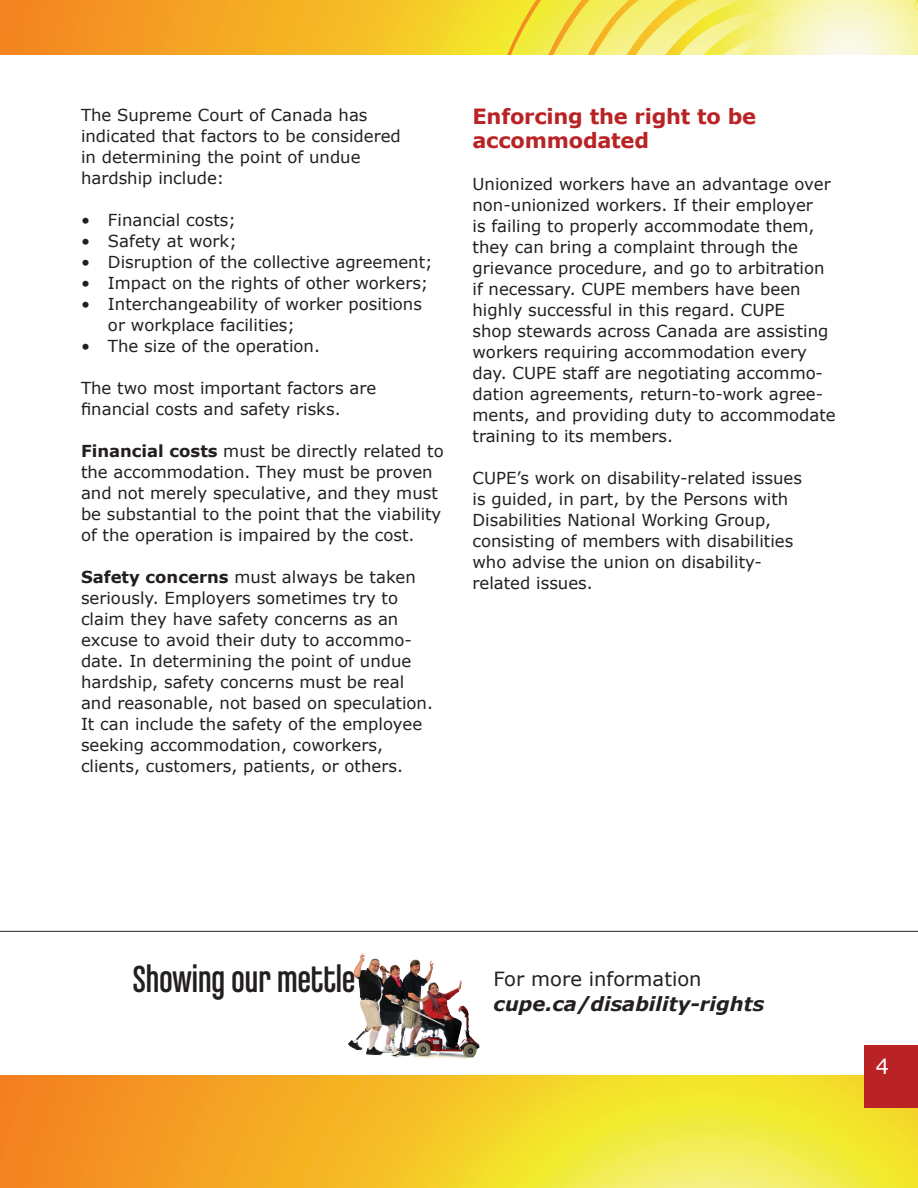
<style>
.page{position:relative;width:918px;height:1188px;background:#fff}
.page>*{position:absolute;margin:0;border:0;box-sizing:border-box;transform-origin:0 0}
.t1{font:40.05px "Chalet Comprime Cologne Eighty";color:#231f20}
.t2{font:700 21px/24px "Verdana";letter-spacing:-.01em;color:#b92325}
.t3{font:21px "Verdana";color:#fff}
.t4{font:italic 700 19.5px "Verdana";color:#231f20}
.t5{font:19.5px "Verdana";color:#231f20}
.t6{font:16.5px/21px "Verdana";color:#231f20}
.s1{font-weight:700}
</style>
<div class="page">
<svg style="left:0;top:1076px;width:918px;height:112px;background:#f3c230"></svg>
<svg style="left:0;top:0;width:623px;height:55px;background:#f5b127"></svg>
<svg style="left:623px;top:0;width:295px;height:55px;background:#f6f096"></svg>
<svg style="left:502px;top:0;width:91px;height:55px;background:#f2e13f"></svg>
<svg style="left:502px;top:1045px;width:416px;height:62px"></svg>
<hr style="left:0;top:931px;width:918px;height:1px;background:#231f20">
<svg style="left:247px;top:930px;width:255px;height:200px"></svg>
<img style="left:354px;top:953px;width:8px;height:20px">
<p class="t6" style="left:81px;top:104px;width:321px">The Supreme Court of Canada has indicated that factors to be considered in determining the point of undue hardship include:</p>
<p class="t6" style="left:81px;top:209px;width:156px">• Financial costs;</p>
<p class="t6" style="left:81px;top:230px;width:157px">• Safety at work;</p>
<p class="t6" style="left:81px;top:251px;width:353px">• Disruption of the collective agreement;</p>
<p class="t6" style="left:81px;top:272px;width:349px">• Impact on the rights of other workers;</p>
<p class="t6" style="left:108px;top:293px;width:315px;text-indent:-27px">• Interchangeability of worker positions or workplace facilities;</p>
<p class="t6" style="left:81px;top:335px;width:241px">• The size of the operation.</p>
<p class="t6" style="left:81px;top:377px;width:297px">The two most important factors are financial costs and safety risks.</p>
<p class="t6" style="left:81px;top:440px;width:364px"><span class="s1">Financial costs</span> must be directly related to the accommodation. They must be proven and not merely speculative, and they must be substantial to the point that the viability of the operation is impaired by the cost.</p>
<p class="t6" style="left:81px;top:566px;width:354px"><span class="s1">Safety concerns</span> must always be taken seriously. Employers sometimes try to claim they have safety concerns as an excuse to avoid their duty to accommo&shy;date. In determining the point of undue hardship, safety concerns must be real and reasonable, not based on speculation.<br>It can include the safety of the employee seeking accommodation, coworkers, clients, customers, patients, or others.</p>
<p class="t2" style="left:472px;top:104px;width:285px">Enforcing the right to be accommodated</p>
<p class="t6" style="left:472px;top:173px;width:365px">Unionized workers have an advantage over non-unionized workers. If their employer<br>is failing to properly accommodate them, they can bring a complaint through the grievance procedure, and go to arbitration if necessary. CUPE members have been highly successful in this regard. CUPE<br>shop stewards across Canada are assisting workers requiring accommodation every day. CUPE staff are negotiating accommo&shy;dation agreements, return-to-work agree&shy;ments, and providing duty to accommodate training to its members.</p>
<p class="t6" style="left:472px;top:467px;width:331px">CUPE’s work on disability-related issues is guided, in part, by the Persons with Disabilities National Working Group, consisting of members with disabilities who advise the union on disability&shy;related issues.</p>
<h1 class="t1" style="left:133px;top:957px;width:224px">Showing our mettle</h1>
<p class="t5" style="left:494px;top:966px;width:209px">For more information</p>
<p class="t4" style="left:494px;top:992px;width:272px">cupe.ca/disability-rights</p>
<p class="t3" style="left:876px;top:1053px;width:15px">4</p>
</div>
